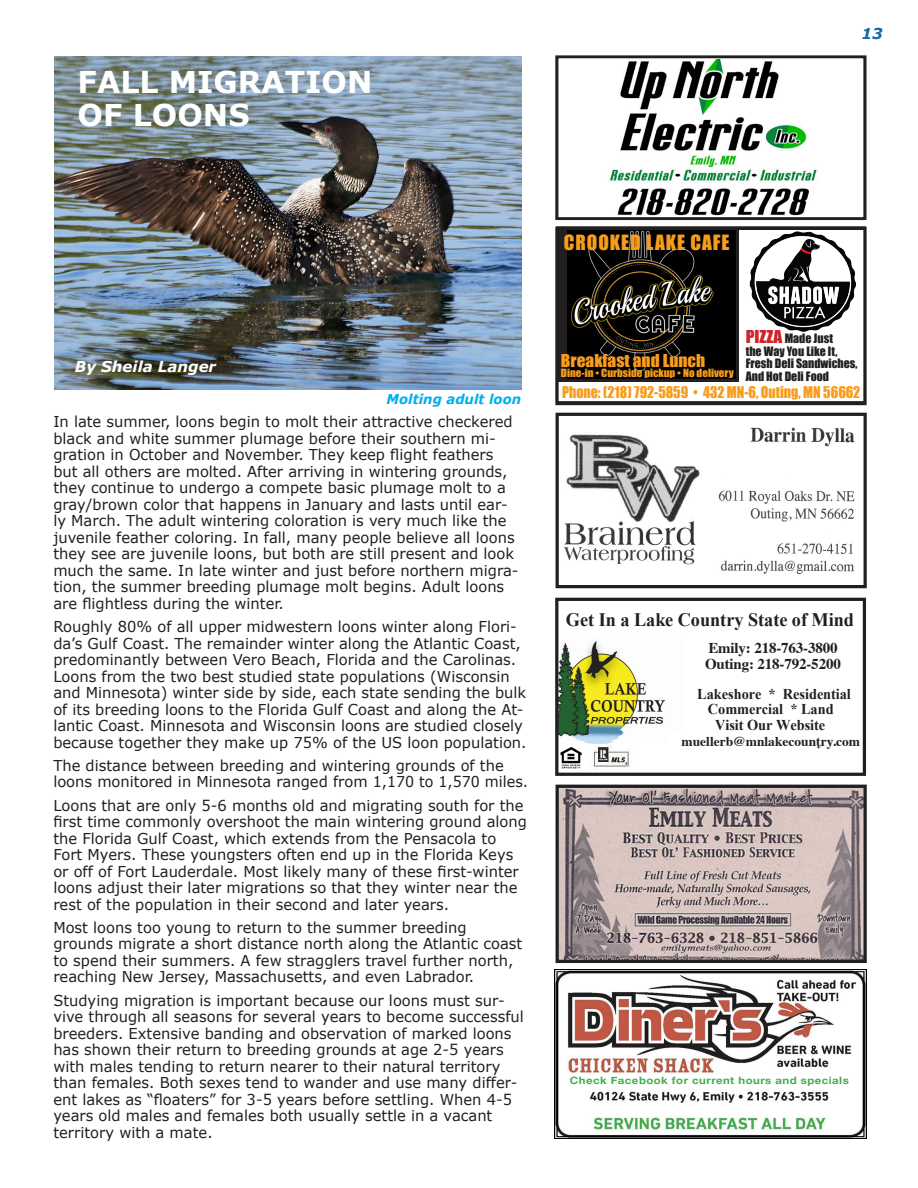
<style>
.page{position:relative;width:918px;height:1188px;background:#fff}
.page>*{position:absolute;margin:0;border:0;box-sizing:border-box;transform-origin:0 0}
.t1{font:700 30px/33px "Verdana";color:#fff}
.t2{font:19.35px "Impact";letter-spacing:.05em;color:#f89c1c}
.t3{font:700 19.05px "Times New Roman";color:#231f20;scale:.96 1}
.t4{font:16.35px "Impact";color:#f89c1c;scale:1.06 1}
.t5{font:15px/16.5px "Verdana";color:#231f20}
.t6{font:700 15px/15.5px "Times New Roman";color:#231f20;scale:.96 1}
.t7{font:700 15px/16.5px "Times";letter-spacing:-.01em;color:#231f20}
.t8{font:italic 700 15px "Verdana";color:#fff}
.t9{font:italic 700 15px "Verdana";color:#1268a7}
.t10{font:14.85px "Impact";color:#f89c1c;scale:.94 1}
.t11{font:700 13.5px "Times";color:#231f20}
.t12{font:italic 700 13.5px "Verdana";color:#00aeef}
.t13{font:11.85px/12.6px "Impact";color:#231f20}
.t14{font:10.35px "Impact";color:#f89c1c;scale:1.06 1}
.t15{font:700 10.2px "Helvetica Neue";letter-spacing:.04em;color:#40ae49;scale:1.13 1}
.s1{font-size:16.35px;color:#d1232a}
</style>
<div class="page">
<img style="left:54px;top:56px;width:468px;height:333px">
<img style="left:559px;top:641px;width:107px;height:102px">
<img style="left:560px;top:747px;width:22px;height:22px">
<img style="left:593px;top:745px;width:38px;height:24px">
<div style="left:555px;top:598px;width:311px;height:178px;border:3px solid #231f20"></div>
<img style="left:564px;top:427px;width:291px;height:147px">
<div style="left:556px;top:413px;width:311px;height:175px;border:3px solid #231f20"></div>
<img style="left:560px;top:789px;width:303px;height:170px">
<div style="left:556px;top:785px;width:311px;height:178px;border:3px solid #231f20"></div>
<img style="left:555px;top:969px;width:311px;height:169px">
<div style="left:586px;top:1076px;width:250px;height:13px;background:#fff"></div>
<div style="left:591px;top:1103px;width:241px;height:13px;background:#fff"></div>
<svg style="left:559px;top:231px;width:179px;height:151px;background:#1e1a1b"></svg>
<img style="left:568px;top:231px;width:168px;height:147px">
<img style="left:749px;top:231px;width:107px;height:101px">
<div style="left:555px;top:55px;width:311px;height:165px;border:3px solid #231f20"></div>
<img style="left:609px;top:59px;width:208px;height:157px">
<div style="left:555px;top:227px;width:312px;height:178px;border:3px solid #231f20"></div>
<p class="t1" style="left:78px;top:66px;width:296px">FALL MIGRATION<br>OF LOONS</p>
<p class="t9" style="left:862px;top:23px;width:23px">13</p>
<p class="t8" style="left:75px;top:357px;width:143px">By Sheila Langer</p>
<p class="t12" style="left:387px;top:391px;width:136px">Molting adult loon</p>
<p class="t5" style="left:53px;top:414px;width:467px">In late summer, loons begin to molt their attractive checkered black and white summer plumage before their southern mi&shy;gration in October and November. They keep flight feathers but all others are molted. After arriving in wintering grounds, they continue to undergo a compete basic plumage molt to a gray/brown color that happens in January and lasts until ear&shy;ly March. The adult wintering coloration is very much like the juvenile feather coloring. In fall, many people believe all loons they see are juvenile loons, but both are still present and look much the same. In late winter and just before northern migra&shy;tion, the summer breeding plumage molt begins. Adult loons are flightless during the winter.</p>
<p class="t5" style="left:53px;top:619px;width:475px">Roughly 80% of all upper midwestern loons winter along Flori&shy;da’s Gulf Coast. The remainder winter along the Atlantic Coast, predominantly between Vero Beach, Florida and the Carolinas.<br>Loons from the two best studied state populations (Wisconsin and Minnesota) winter side by side, each state sending the bulk of its breeding loons to the Florida Gulf Coast and along the At&shy;lantic Coast. Minnesota and Wisconsin loons are studied closely because together they make up 75% of the US loon population.</p>
<p class="t5" style="left:53px;top:757px;width:476px">The distance between breeding and wintering grounds of the loons monitored in Minnesota ranged from 1,170 to 1,570 miles.</p>
<p class="t5" style="left:53px;top:797px;width:475px">Loons that are only 5-6 months old and migrating south for the first time commonly overshoot the main wintering ground along the Florida Gulf Coast, which extends from the Pensacola to Fort Myers. These youngsters often end up in the Florida Keys or off of Fort Lauderdale. Most likely many of these first-winter loons adjust their later migrations so that they winter near the rest of the population in their second and later years.</p>
<p class="t5" style="left:53px;top:919px;width:471px">Most loons too young to return to the summer breeding grounds migrate a short distance north along the Atlantic coast to spend their summers. A few stragglers travel further north, reaching New Jersey, Massachusetts, and even Labrador.</p>
<p class="t5" style="left:53px;top:992px;width:472px">Studying migration is important because our loons must sur&shy;vive through all seasons for several years to become successful breeders. Extensive banding and observation of marked loons has shown their return to breeding grounds at age 2-5 years with males tending to return nearer to their natural territory than females. Both sexes tend to wander and use many differ&shy;ent lakes as “floaters” for 3-5 years before settling. When 4-5 years old males and females both usually settle in a vacant territory with a mate.</p>
<p class="t2" style="left:564px;top:227px;width:167px">CROOKED LAKE CAFE</p>
<p class="t4" style="left:561px;top:348px;width:138px">Breakfast and Lunch</p>
<p class="t14" style="left:561px;top:365px;width:164px">Dine-in • Curbside pickup • No delivery</p>
<p class="t13" style="left:746px;top:332px;width:113px"><span class="s1">PIZZA</span> Made Just<br>the Way You Like It,<br>Fresh Deli Sandwiches,<br>And Hot Deli Food</p>
<p class="t10" style="left:562px;top:380px;width:319px">Phone: (218) 792-5859 • 432 MN-6, Outing, MN 56662</p>
<p class="t3" style="left:566px;top:606px;width:302px">Get In a Lake Country State of Mind</p>
<p class="t7" style="left:705px;top:638px;width:137px">Emily: 218-763-3800<br>Outing: 218-792-5200</p>
<p class="t6" style="left:686px;top:640px;width:180px">Emily Office 218-763-3800<br>Outing Office 218-79 -5200</p>
<p class="t6" style="left:697px;top:686px;width:162px">Lakeshore * Residential</p>
<p class="t6" style="left:708px;top:701px;width:133px">Commercial * Land</p>
<p class="t6" style="left:715px;top:717px;width:116px">Visit Our Website</p>
<p class="t6" style="left:697px;top:732px;width:164px">www.mnlakecountry.com</p>
<p class="t11" style="left:682px;top:729px;width:180px">muellerb@mnlakecountry.com</p>
<p class="t15" style="left:570px;top:1072px;width:248px">Check Facebook for current hours and specials</p>
</div>
